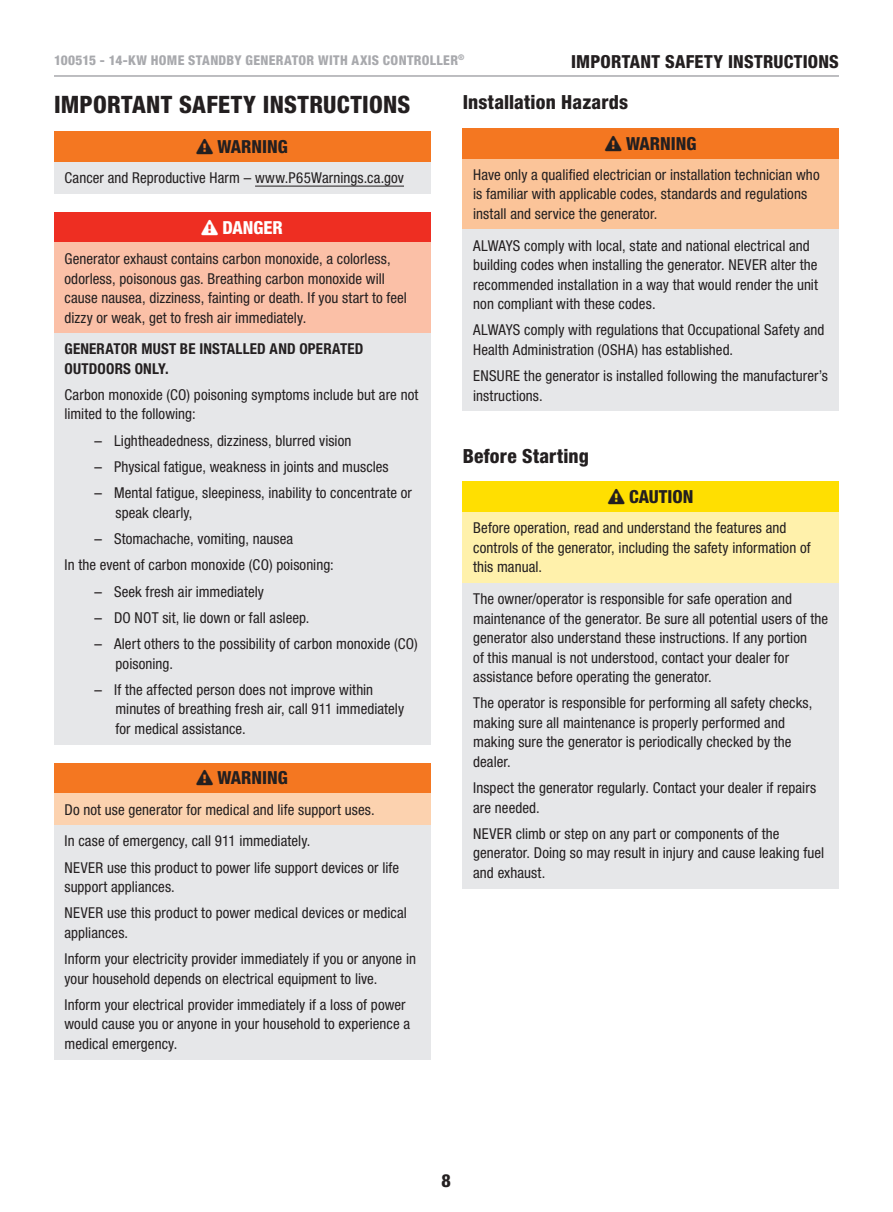
<style>
.page{position:relative;width:893px;height:1212px;background:#fff}
.page>*{position:absolute;margin:0;border:0;box-sizing:border-box;transform-origin:0 0}
.t1{font:800 condensed 24px "Helvetica Neue LT Std";letter-spacing:.01em;color:#231f20}
.t2{font:800 condensed 19.5px "Helvetica Neue LT Std";letter-spacing:.01em;color:#231f20}
.t3{font:800 condensed 18px "Helvetica Neue LT Std";color:#231f20}
.t4{font:800 condensed 18px "Helvetica Neue LT Std";color:#fff}
.t5{font:condensed 15px/19.5px "Helvetica Neue LT Std";letter-spacing:.005em;color:#231f20}
.t6{font:700 condensed 15px/19.5px "Helvetica Neue LT Std";letter-spacing:.015em;color:#231f20}
.t7{font:800 condensed 13.5px "Helvetica Neue LT Std";letter-spacing:.025em;color:#a8a9ad}
.s1{font-stretch:normal}
</style>
<div class="page">
<hr style="left:54px;top:75px;width:785px;height:2px;background:#a8a9ad">
<div style="left:54px;top:131px;width:376px;height:31px;background:#f47721"></div>
<div style="left:54px;top:162px;width:376px;height:32px;background:#e6e7e9"></div>
<hr style="left:255px;top:186px;width:149px;height:1px;background:#231f20">
<div style="left:54px;top:212px;width:376px;height:31px;background:#ee2e22"></div>
<div style="left:54px;top:243px;width:376px;height:90px;background:#fbc0a7"></div>
<div style="left:54px;top:333px;width:376px;height:411px;background:#e6e7e9"></div>
<div style="left:54px;top:763px;width:376px;height:30px;background:#f47721"></div>
<div style="left:54px;top:793px;width:376px;height:32px;background:#fcd2af"></div>
<div style="left:54px;top:825px;width:376px;height:234px;background:#e6e7e9"></div>
<div style="left:463px;top:128px;width:376px;height:31px;background:#f47721"></div>
<div style="left:463px;top:159px;width:376px;height:70px;background:#fbc499"></div>
<div style="left:463px;top:229px;width:376px;height:182px;background:#e6e7e9"></div>
<div style="left:463px;top:482px;width:376px;height:30px;background:#ffdf01"></div>
<div style="left:463px;top:512px;width:376px;height:71px;background:#fff1ab"></div>
<div style="left:463px;top:583px;width:376px;height:305px;background:#e6e7e9"></div>
<p class="t7" style="left:54px;top:52px;width:412px">100515 - 14-kW HOME STANDBY GENERATOR WITH aXis CONTROLLER<sup>®</sup></p>
<p class="t3" style="left:571px;top:50px;width:17px">Important</p>
<p class="t3" style="left:665px;top:50px;width:40px">Safety</p>
<p class="t3" style="left:728px;top:50px;width:16px">Instructions</p>
<h1 class="t1" style="left:54px;top:89px;width:358px">IMPORTANT SAFETY INSTRUCTIONS</h1>
<p class="t3" style="left:196px;top:135px;width:93px">❑ WARNING</p>
<p class="t5" style="left:64px;top:168px;width:341px">Cancer and Reproductive Harm – www.P65Warnings.ca.gov</p>
<p class="t4" style="left:201px;top:216px;width:83px">❑ DANGER</p>
<p class="t5" style="left:64px;top:249px;width:344px">Generator exhaust contains carbon monoxide, a colorless, odorless, poisonous gas. Breathing carbon monoxide will cause nausea, dizziness, fainting or death. If you start to feel dizzy or weak, get to fresh air immediately.</p>
<p class="t6" style="left:64px;top:339px;width:300px">GENERATOR MUST BE INSTALLED AND OPERATED<br>OUTDOORS ONLY.</p>
<p class="t5" style="left:64px;top:385px;width:355px">Carbon monoxide (CO) poisoning symptoms include but are not limited to the following:</p>
<p class="t5" style="left:95px;top:431px;width:258px"><span class="s1">–</span> Lightheadedness, dizziness, blurred vision</p>
<p class="t5" style="left:95px;top:457px;width:296px"><span class="s1">–</span> Physical fatigue, weakness in joints and muscles</p>
<p class="t5" style="left:116px;top:483px;width:298px;text-indent:-21px"><span class="s1">–</span> Mental fatigue, sleepiness, inability to concentrate or speak clearly,</p>
<p class="t5" style="left:64px;top:525px;width:271px;line-height:26.2px;text-indent:30px"><span class="s1">–</span> Stomachache, vomiting, nausea<br>In the event of carbon monoxide (CO) poisoning:</p>
<p class="t5" style="left:95px;top:581px;width:171px"><span class="s1">–</span> Seek fresh air immediately</p>
<p class="t5" style="left:95px;top:608px;width:217px"><span class="s1">–</span> DO NOT sit, lie down or fall asleep.</p>
<p class="t5" style="left:116px;top:634px;width:304px;text-indent:-21px"><span class="s1">–</span> Alert others to the possibility of carbon monoxide (CO) poisoning.</p>
<p class="t5" style="left:116px;top:680px;width:290px;text-indent:-21px"><span class="s1">–</span> If the affected person does not improve within minutes of breathing fresh air, call 911 immediately for medical assistance.</p>
<p class="t3" style="left:196px;top:767px;width:93px">❑ WARNING</p>
<p class="t5" style="left:64px;top:793px;width:312px;line-height:31.7px">Do not use generator for medical and life support uses.<br>In case of emergency, call 911 immediately.</p>
<p class="t5" style="left:64px;top:857px;width:336px">NEVER use this product to power life support devices or life support appliances.</p>
<p class="t5" style="left:64px;top:903px;width:344px">NEVER use this product to power medical devices or medical appliances.</p>
<p class="t5" style="left:64px;top:949px;width:353px">Inform your electricity provider immediately if you or anyone in your household depends on electrical equipment to live.</p>
<p class="t5" style="left:64px;top:995px;width:347px">Inform your electrical provider immediately if a loss of power would cause you or anyone in your household to experience a medical emergency.</p>
<h2 class="t2" style="left:463px;top:90px;width:167px">Installation Hazards</h2>
<p class="t3" style="left:605px;top:132px;width:93px">❑ WARNING</p>
<p class="t5" style="left:473px;top:165px;width:348px">Have only a qualified electrician or installation technician who is familiar with applicable codes, standards and regulations install and service the generator.</p>
<p class="t5" style="left:473px;top:235px;width:346px">ALWAYS comply with local, state and national electrical and building codes when installing the generator. NEVER alter the recommended installation in a way that would render the unit non compliant with these codes.</p>
<p class="t5" style="left:473px;top:320px;width:353px">ALWAYS comply with regulations that Occupational Safety and<br>Health Administration (OSHA) has established.</p>
<p class="t5" style="left:473px;top:366px;width:356px">ENSURE the generator is installed following the manufacturer’s instructions.</p>
<h2 class="t2" style="left:463px;top:444px;width:128px">Before Starting</h2>
<p class="t3" style="left:608px;top:485px;width:87px">❑ CAUTION</p>
<p class="t5" style="left:473px;top:518px;width:339px">Before operation, read and understand the features and controls of the generator, including the safety information of this manual.</p>
<p class="t5" style="left:473px;top:589px;width:356px">The owner/operator is responsible for safe operation and maintenance of the generator. Be sure all potential users of the generator also understand these instructions. If any portion<br>of this manual is not understood, contact your dealer for assistance before operating the generator.</p>
<p class="t5" style="left:473px;top:693px;width:341px">The operator is responsible for performing all safety checks, making sure all maintenance is properly performed and making sure the generator is periodically checked by the dealer.</p>
<p class="t5" style="left:473px;top:778px;width:344px">Inspect the generator regularly. Contact your dealer if repairs are needed.</p>
<p class="t5" style="left:473px;top:824px;width:352px">NEVER climb or step on any part or components of the generator. Doing so may result in injury and cause leaking fuel and exhaust.</p>
<p class="t3" style="left:442px;top:1169px;width:11px">8</p>
</div>
